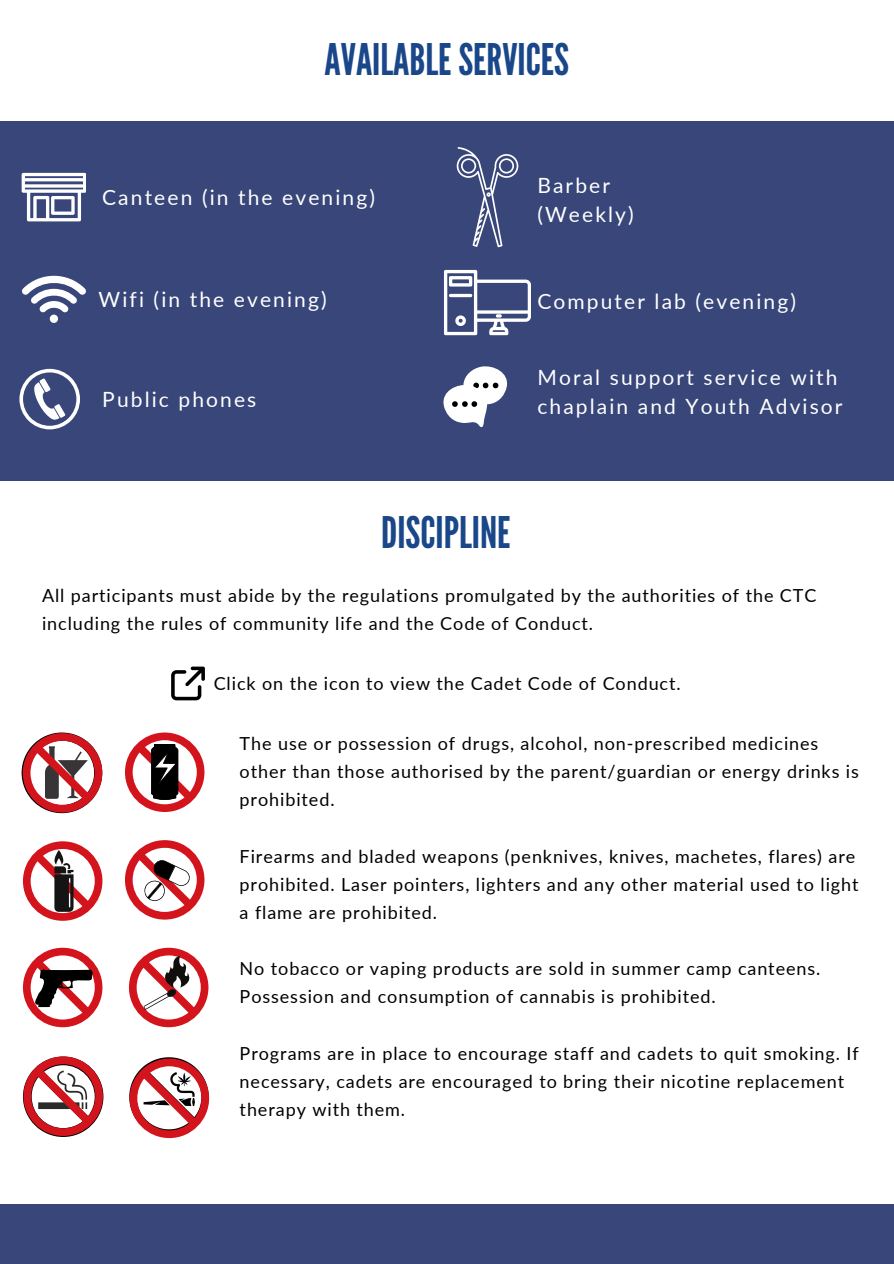
<style>
.page{position:relative;width:894px;height:1264px;background:#fff}
.page>*{position:absolute;margin:0;border:0;box-sizing:border-box;transform-origin:0 0}
.t1{font:43.5px "League Gothic";color:#1a4789}
.t2{font:21px/29.2px "Lato";letter-spacing:.1em;color:#fff}
.t3{font:18px/28.2px "Lato";letter-spacing:.05em;color:#000}
</style>
<div class="page">
<div style="left:0;top:122px;width:893px;height:359px;background:#384679"></div>
<svg style="left:22px;top:173px;width:64px;height:48px"></svg>
<svg style="left:456px;top:147px;width:62px;height:100px"></svg>
<svg style="left:22px;top:276px;width:64px;height:47px"></svg>
<svg style="left:19px;top:369px;width:61px;height:60px"></svg>
<svg style="left:443px;top:366px;width:64px;height:61px"></svg>
<svg style="left:23px;top:947px;width:79px;height:80px"></svg>
<svg style="left:129px;top:947px;width:79px;height:80px"></svg>
<svg style="left:125px;top:840px;width:79px;height:79px"></svg>
<svg style="left:125px;top:732px;width:79px;height:80px"></svg>
<svg style="left:171px;top:666px;width:34px;height:34px"></svg>
<svg style="left:444px;top:270px;width:86px;height:65px"></svg>
<div style="left:0;top:1204px;width:893px;height:59px;background:#384679"></div>
<svg style="left:22px;top:732px;width:80px;height:81px"></svg>
<img style="left:129px;top:1057px;width:81px;height:82px">
<svg style="left:130px;top:1058px;width:79px;height:80px"></svg>
<svg style="left:23px;top:1056px;width:80px;height:80px"></svg>
<svg style="left:23px;top:841px;width:79px;height:79px"></svg>
<h1 class="t1" style="left:324px;top:34px;width:246px">AVAILABLESERVICES</h1>
<p class="t2" style="left:102px;top:182px;width:274px">Canteen (in the evening)</p>
<p class="t2" style="left:537px;top:170px;width:98px">Barber (Weekly)</p>
<p class="t2" style="left:98px;top:284px;width:229px">Wifi (in the evening)</p>
<p class="t2" style="left:102px;top:384px;width:155px">Public phones</p>
<p class="t2" style="left:537px;top:286px;width:260px">Computer lab (evening)</p>
<p class="t2" style="left:537px;top:362px;width:306px">Moral support service with chaplain and Youth Advisor</p>
<h1 class="t1" style="left:381px;top:507px;width:131px">DISCIPLINE</h1>
<p class="t3" style="left:42px;top:580px;width:775px">All participants must abide by the regulations promulgated by the authorities of the CTC including the rules of community life and the Code of Conduct.</p>
<p class="t3" style="left:214px;top:668px;width:468px">Click on the icon to view the Cadet Code of Conduct.</p>
<p class="t3" style="left:239px;top:729px;width:620px">The use or possession of drugs, alcohol, non-prescribed medicines other than those authorised by the parent/guardian or energy drinks is prohibited.</p>
<p class="t3" style="left:239px;top:841px;width:620px">Firearms and bladed weapons (penknives, knives, machetes, flares) are prohibited. Laser pointers, lighters and any other material used to light a flame are prohibited.</p>
<p class="t3" style="left:239px;top:954px;width:582px">No tobacco or vaping products are sold in summer camp canteens.<br>Possession and consumption of cannabis is prohibited.</p>
<p class="t3" style="left:239px;top:1038px;width:620px">Programs are in place to encourage staff and cadets to quit smoking. If necessary, cadets are encouraged to bring their nicotine replacement therapy with them.</p>
</div>
